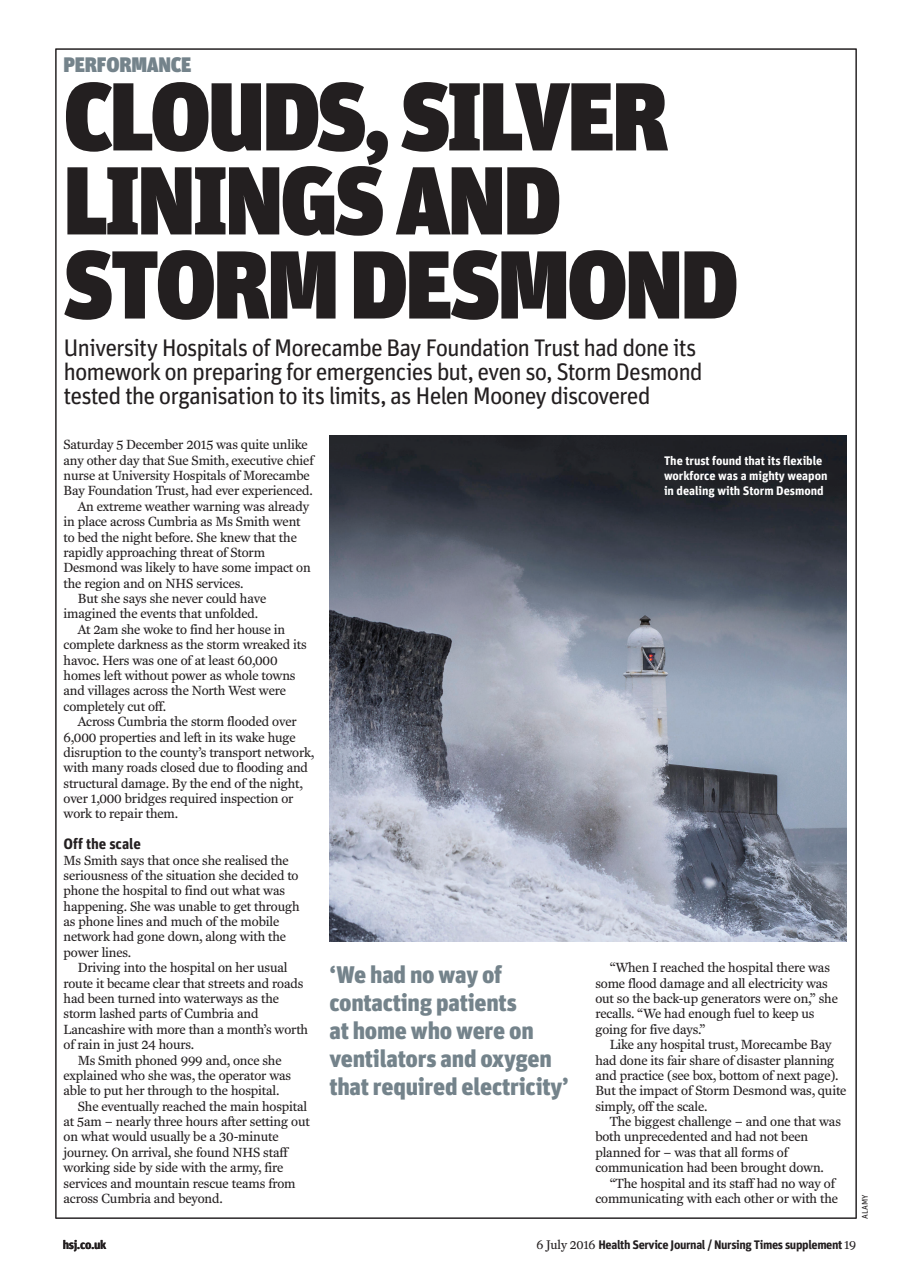
<style>
.page{position:relative;width:910px;height:1280px;background:#fff}
.page>*{position:absolute;margin:0;border:0;box-sizing:border-box;transform-origin:0 0}
.t1{font:900 96.3px/84px "Unit";letter-spacing:-.03em;color:#231f20}
.t2{font:24px/24px "Unit";letter-spacing:-.045em;color:#231f20}
.t3{font:900 24px/27.8px "Unit";letter-spacing:-.01em;color:#74838b}
.t4{font:900 21px "Unit";letter-spacing:-.015em;color:#74838b}
.t5{font:700 15px "Unit";letter-spacing:-.005em;color:#231f20}
.t6{font:13.5px "Fenway";letter-spacing:-.01em;color:#231f20}
.t7{font:700 12.3px/15.3px "Unit";letter-spacing:-.005em;color:#fff}
.t8{font:700 12.3px "Unit";letter-spacing:-.03em;color:#231f20}
.t9{font:8.25px "Unit";color:#231f20}
.s1{font-family:"Fenway";font-weight:400;font-size:12.75px}
</style>
<div class="page">
<img style="left:330px;top:435px;width:516px;height:506px">
<p class="t4" style="left:64px;top:52px;width:129px">PERFORMANCE</p>
<p class="t1" style="left:64px;top:73px;width:553px">CLOUDS, SILVER<br>LININGS AND<br>STORM</p>
<p class="t1" style="left:350px;top:241px;width:208px">DESMON</p>
<p class="t1" style="left:680px;top:241px;width:60px">D</p>
<p class="t2" style="left:64px;top:336px;width:640px">University Hospitals of Morecambe Bay Foundation Trust had done its homework on preparing for emergencies but, even so, Storm Desmond tested the organisation to its limits, as Helen Mooney discovered</p>
<p class="t6" style="left:64px;top:436px;width:245px">Saturday 5 December 2015 was quite unlike</p>
<p class="t6" style="left:64px;top:451px;width:251px">any other day that Sue Smith, executive chief</p>
<p class="t6" style="left:64px;top:467px;width:247px">nurse at University Hospitals of Morecambe</p>
<p class="t6" style="left:64px;top:482px;width:250px">Bay Foundation Trust, had ever experienced.</p>
<p class="t6" style="left:78px;top:498px;width:233px">An extreme weather warning was already</p>
<p class="t6" style="left:64px;top:513px;width:238px">in place across Cumbria as Ms Smith went</p>
<p class="t6" style="left:64px;top:528px;width:235px">to bed the night before. She knew that the</p>
<p class="t6" style="left:64px;top:544px;width:203px">rapidly approaching threat of Storm</p>
<p class="t6" style="left:64px;top:559px;width:249px">Desmond was likely to have some impact on</p>
<p class="t6" style="left:64px;top:575px;width:181px">the region and on NHS services.</p>
<p class="t6" style="left:78px;top:590px;width:190px">But she says she never could have</p>
<p class="t6" style="left:64px;top:605px;width:196px">imagined the events that unfolded.</p>
<p class="t6" style="left:78px;top:621px;width:209px">At 2am she woke to find her house in</p>
<p class="t6" style="left:64px;top:636px;width:244px">complete darkness as the storm wreaked its</p>
<p class="t6" style="left:64px;top:651px;width:215px">havoc. Hers was one of at least 60,000</p>
<p class="t6" style="left:64px;top:667px;width:233px">homes left without power as whole towns</p>
<p class="t6" style="left:64px;top:682px;width:224px">and villages across the North West were</p>
<p class="t6" style="left:64px;top:698px;width:104px">completely cut off.</p>
<p class="t6" style="left:78px;top:713px;width:220px">Across Cumbria the storm flooded over</p>
<p class="t6" style="left:64px;top:728px;width:234px">6,000 properties and left in its wake huge</p>
<p class="t6" style="left:64px;top:744px;width:252px">disruption to the county’s transport network,</p>
<p class="t6" style="left:64px;top:759px;width:246px">with many roads closed due to flooding and</p>
<p class="t6" style="left:64px;top:774px;width:241px">structural damage. By the end of the night,</p>
<p class="t6" style="left:64px;top:790px;width:231px">over 1,000 bridges required inspection or</p>
<p class="t6" style="left:64px;top:805px;width:116px">work to repair them.</p>
<p class="t5" style="left:64px;top:834px;width:79px">Off the scale</p>
<p class="t6" style="left:64px;top:851px;width:227px">Ms Smith says that once she realised the</p>
<p class="t6" style="left:64px;top:867px;width:236px">seriousness of the situation she decided to</p>
<p class="t6" style="left:64px;top:882px;width:223px">phone the hospital to find out what was</p>
<p class="t6" style="left:64px;top:897px;width:238px">happening. She was unable to get through</p>
<p class="t6" style="left:64px;top:913px;width:217px">as phone lines and much of the mobile</p>
<p class="t6" style="left:64px;top:928px;width:224px">network had gone down, along with the</p>
<p class="t6" style="left:64px;top:944px;width:69px">power lines.</p>
<p class="t6" style="left:78px;top:959px;width:211px">Driving into the hospital on her usual</p>
<p class="t6" style="left:64px;top:974px;width:241px">route it became clear that streets and roads</p>
<p class="t6" style="left:64px;top:990px;width:217px">had been turned into waterways as the</p>
<p class="t6" style="left:64px;top:1005px;width:196px">storm lashed parts of Cumbria and</p>
<p class="t6" style="left:64px;top:1020px;width:246px">Lancashire with more than a month’s worth</p>
<p class="t6" style="left:64px;top:1036px;width:132px">of rain in just 24 hours.</p>
<p class="t6" style="left:78px;top:1051px;width:205px">Ms Smith phoned 999 and, once she</p>
<p class="t6" style="left:64px;top:1067px;width:229px">explained who she was, the operator was</p>
<p class="t6" style="left:64px;top:1082px;width:217px">able to put her through to the hospital.</p>
<p class="t6" style="left:78px;top:1097px;width:231px">She eventually reached the main hospital</p>
<p class="t6" style="left:64px;top:1113px;width:248px">at 5am – nearly three hours after setting out</p>
<p class="t6" style="left:64px;top:1128px;width:216px">on what would usually be a 30-minute</p>
<p class="t6" style="left:64px;top:1143px;width:226px">journey. On arrival, she found NHS staff</p>
<p class="t6" style="left:64px;top:1159px;width:221px">working side by side with the army, fire</p>
<p class="t6" style="left:64px;top:1174px;width:233px">services and mountain rescue teams from</p>
<p class="t6" style="left:64px;top:1190px;width:161px">across Cumbria and beyond.</p>
<p class="t3" style="left:329px;top:960px;width:241px">‘We had no way of contacting patients<br>at home who were on ventilators and oxygen that required electricity’</p>
<p class="t7" style="left:664px;top:452px;width:165px">The trust found that its flexible workforce was a mighty weapon in dealing with Storm Desmond</p>
<p class="t6" style="left:609px;top:959px;width:222px">“When I reached the hospital there was</p>
<p class="t6" style="left:595px;top:974px;width:234px">some flood damage and all electricity was</p>
<p class="t6" style="left:595px;top:990px;width:244px">out so the back-up generators were on,” she</p>
<p class="t6" style="left:595px;top:1005px;width:221px">recalls. “We had enough fuel to keep us</p>
<p class="t6" style="left:595px;top:1020px;width:112px">going for five days.”</p>
<p class="t6" style="left:609px;top:1036px;width:223px">Like any hospital trust, Morecambe Bay</p>
<p class="t6" style="left:595px;top:1051px;width:240px">had done its fair share of disaster planning</p>
<p class="t6" style="left:595px;top:1067px;width:244px">and practice (see box, bottom of next page).</p>
<p class="t6" style="left:595px;top:1082px;width:252px">But the impact of Storm Desmond was, quite</p>
<p class="t6" style="left:595px;top:1097px;width:113px">simply, off the scale.</p>
<p class="t6" style="left:609px;top:1113px;width:233px">The biggest challenge – and one that was</p>
<p class="t6" style="left:595px;top:1128px;width:214px">both unprecedented and had not been</p>
<p class="t6" style="left:595px;top:1143px;width:194px">planned for – was that all forms of</p>
<p class="t6" style="left:595px;top:1159px;width:230px">communication had been brought down.</p>
<p class="t6" style="left:609px;top:1174px;width:227px">“The hospital and its staff had no way of</p>
<p class="t6" style="left:595px;top:1190px;width:244px">communicating with each other or with the</p>
<p class="t9" style="left:860px;top:1218px;width:26px;rotate:-90deg">alamy</p>
<p class="t8" style="left:63px;top:1237px;width:45px">hsj.co.uk</p>
<p class="t8" style="left:536px;top:1237px;width:321px"><span class="s1">6 July 2016</span> Health Service Journal / Nursing Times supplement <span class="s1">19</span></p>
</div>
